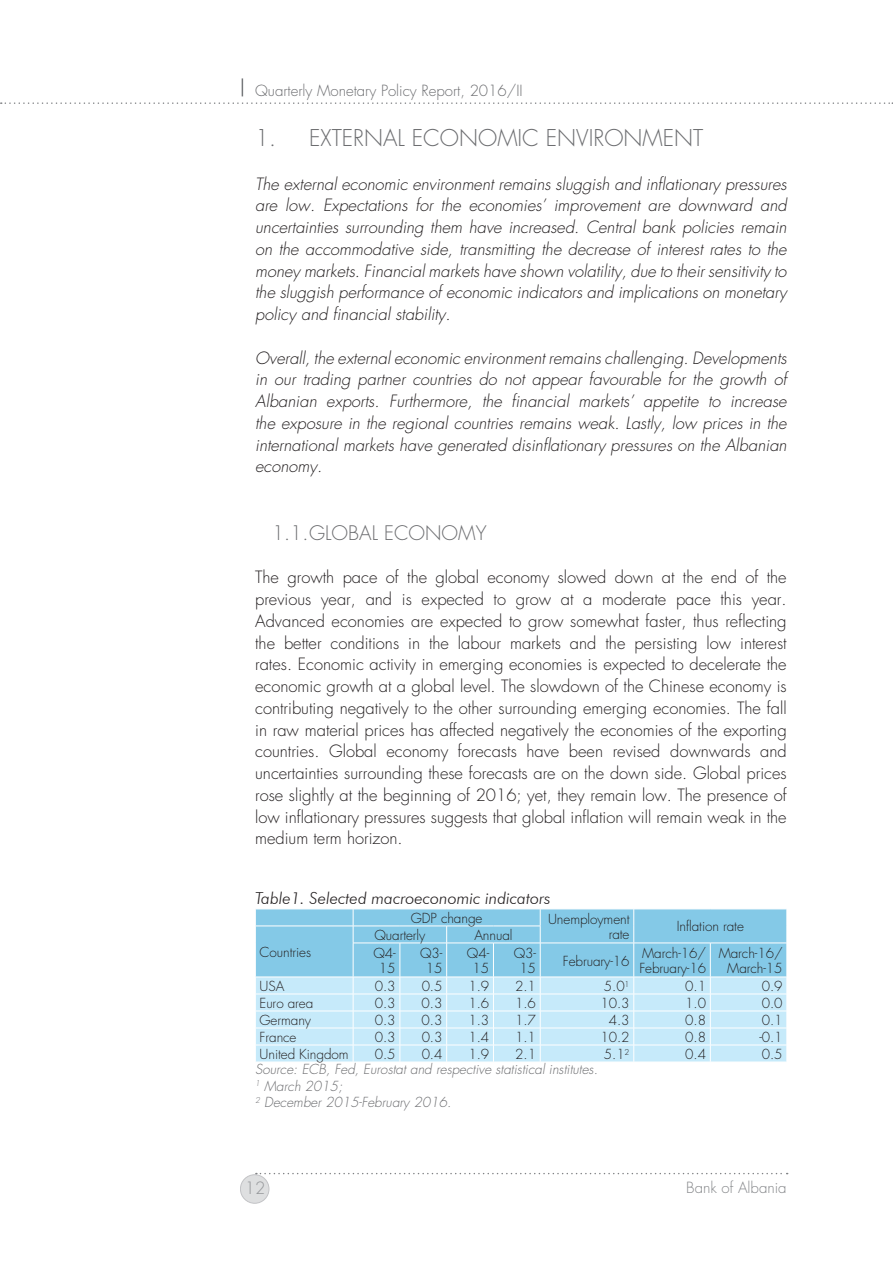
<style>
.page{position:relative;width:893px;height:1263px;background:#fff}
.page>*{position:absolute;margin:0;border:0;box-sizing:border-box;transform-origin:0 0}
.t1{font:300 22.5px "Futura Std";color:#6c6d70}
.t2{font:300 19.5px "Futura Std";color:#6c6d70}
.t3{font:300 16.5px/21.8px "Futura Std";color:#231f20;text-align:justify}
.t4{font:italic 300 16.5px/21.8px "Futura Std";letter-spacing:.005em;color:#231f20;text-align:justify}
.t5{font:italic 300 16.5px "Futura BT";color:#231f20}
.t6{font:300 16.5px "Futura Std";color:#939598}
.t7{font:300 15px "Futura Std";color:#6c6d70}
.t8{font:300 15px "Futura Std";color:#848689}
.t9{font:300 13.5px/15px "Futura Std";letter-spacing:-.005em;color:#231f20;text-align:center}
.t10{font:italic 300 13.5px/16.5px "Futura Std";color:#6c6d70}
</style>
<div class="page">
<svg style="left:1px;top:102px;width:892px;height:2px"></svg>
<svg style="left:242px;top:78px;width:1px;height:18px"></svg>
<div style="left:240px;top:1175px;width:29px;height:28px;background:#dedfe0;border-radius:50%"></div>
<div style="left:240px;top:1174px;width:29px;height:29px;border:1px solid #a8a9ad;border-radius:50%"></div>
<svg style="left:256px;top:1173px;width:532px;height:1px"></svg>
<svg style="left:255px;top:909px;width:532px;height:153px;background:#adddf2"></svg>
<p class="t7" style="left:255px;top:82px;width:269px">Quarterly Monetary Policy Report, 2016/II</p>
<h1 class="t1" style="left:255px;top:124px;width:37px">1. EXTERN</h1>
<h1 class="t1" style="left:383px;top:124px;width:47px">AL ECONO</h1>
<h1 class="t1" style="left:497px;top:124px;width:63px">MIC ENVIRON</h1>
<h1 class="t1" style="left:643px;top:124px;width:35px">MENT</h1>
<p class="t4" style="left:255px;top:173px;width:534px">The external economic environment remains sluggish and inflationary pressures are low. Expectations for the economies’ improvement are downward and uncertainties surrounding them have increased. Central bank policies remain on the accommodative side, transmitting the decrease of interest rates to the money markets. Financial markets have shown volatility, due to their sensitivity to the sluggish performance of economic indicators and implications on monetary policy and financial stability.</p>
<p class="t4" style="left:255px;top:347px;width:533px">Overall, the external economic environment remains challenging. Developments in our trading partner countries do not appear favourable for the growth of Albanian exports. Furthermore, the financial markets’ appetite to increase the exposure in the regional countries remains weak. Lastly, low prices in the international markets have generated disinflationary pressures on the Albanian economy.</p>
<p class="t2" style="left:272px;top:521px;width:128px">1.1.GLOBAL ECONO</p>
<p class="t2" style="left:458px;top:521px;width:30px">MY</p>
<p class="t3" style="left:255px;top:567px;width:533px">The growth pace of the global economy slowed down at the end of the previous year, and is expected to grow at a moderate pace this year.<br>Advanced economies are expected to grow somewhat faster, thus reflecting the better conditions in the labour markets and the persisting low interest rates. Economic activity in emerging economies is expected to decelerate the economic growth at a global level. The slowdown of the Chinese economy is contributing negatively to the other surrounding emerging economies. The fall in raw material prices has affected negatively the economies of the exporting countries. Global economy forecasts have been revised downwards and uncertainties surrounding these forecasts are on the down side. Global prices rose slightly at the beginning of 2016; yet, they remain low. The presence of low inflationary pressures suggests that global inflation will remain weak in the medium term horizon.</p>
<p class="t5" style="left:255px;top:888px;width:297px">Table1. Selected macroeconomic indicators</p>
<p class="t9" style="left:411px;top:911px;width:73px">GDP change</p>
<p class="t9" style="left:548px;top:912px;width:83px;text-align:right">Unemployment rate</p>
<p class="t9" style="left:677px;top:919px;width:69px">I nflation rate</p>
<p class="t9" style="left:260px;top:945px;width:53px">Countries</p>
<p class="t9" style="left:374px;top:928px;width:53px">Quarterly</p>
<p class="t9" style="left:474px;top:928px;width:40px">Annual</p>
<p class="t9" style="left:373px;top:946px;width:24px">Q4-<br>15</p>
<p class="t9" style="left:420px;top:946px;width:24px">Q3-<br>15</p>
<p class="t9" style="left:467px;top:946px;width:24px">Q4-<br>15</p>
<p class="t9" style="left:514px;top:946px;width:24px">Q3-<br>15</p>
<p class="t9" style="left:563px;top:953px;width:68px">February-16</p>
<p class="t9" style="left:639px;top:946px;width:68px;text-align:left">March-16/<br>February-16</p>
<p class="t9" style="left:719px;top:946px;width:65px;text-align:right">March-16/<br>March-15</p>
<p class="t9" style="left:260px;top:979px;width:26px">USA</p>
<p class="t9" style="left:375px;top:979px;width:22px">0.3</p>
<p class="t9" style="left:422px;top:979px;width:22px">0.5</p>
<p class="t9" style="left:468px;top:979px;width:22px">1.9</p>
<p class="t9" style="left:515px;top:979px;width:22px">2.1</p>
<p class="t9" style="left:604px;top:979px;width:27px">5.0<sup>1</sup></p>
<p class="t9" style="left:685px;top:979px;width:22px">0.1</p>
<p class="t9" style="left:762px;top:979px;width:22px">0.9</p>
<p class="t9" style="left:260px;top:996px;width:55px">Euro area</p>
<p class="t9" style="left:375px;top:996px;width:22px">0.3</p>
<p class="t9" style="left:422px;top:996px;width:22px">0.3</p>
<p class="t9" style="left:468px;top:996px;width:22px">1.6</p>
<p class="t9" style="left:515px;top:996px;width:22px">1.6</p>
<p class="t9" style="left:600px;top:996px;width:31px">10.3</p>
<p class="t9" style="left:685px;top:996px;width:22px">1.0</p>
<p class="t9" style="left:762px;top:996px;width:22px">0.0</p>
<p class="t9" style="left:260px;top:1013px;width:53px">Germany</p>
<p class="t9" style="left:375px;top:1013px;width:22px">0.3</p>
<p class="t9" style="left:422px;top:1013px;width:22px">0.3</p>
<p class="t9" style="left:468px;top:1013px;width:22px">1.3</p>
<p class="t9" style="left:515px;top:1013px;width:22px">1.7</p>
<p class="t9" style="left:609px;top:1013px;width:22px">4.3</p>
<p class="t9" style="left:685px;top:1013px;width:22px">0.8</p>
<p class="t9" style="left:762px;top:1013px;width:22px">0.1</p>
<p class="t9" style="left:260px;top:1030px;width:38px">France</p>
<p class="t9" style="left:375px;top:1030px;width:22px">0.3</p>
<p class="t9" style="left:422px;top:1030px;width:22px">0.3</p>
<p class="t9" style="left:468px;top:1030px;width:22px">1.4</p>
<p class="t9" style="left:515px;top:1030px;width:22px">1.1</p>
<p class="t9" style="left:600px;top:1030px;width:31px">10.2</p>
<p class="t9" style="left:685px;top:1030px;width:22px">0.8</p>
<p class="t9" style="left:759px;top:1030px;width:25px">-0.1</p>
<p class="t9" style="left:260px;top:1047px;width:91px">United Kingdom</p>
<p class="t9" style="left:375px;top:1047px;width:22px">0.5</p>
<p class="t9" style="left:422px;top:1047px;width:22px">0.4</p>
<p class="t9" style="left:468px;top:1047px;width:22px">1.9</p>
<p class="t9" style="left:515px;top:1047px;width:22px">2.1</p>
<p class="t9" style="left:604px;top:1047px;width:27px">5.1<sup>2</sup></p>
<p class="t9" style="left:685px;top:1047px;width:22px">0.4</p>
<p class="t9" style="left:762px;top:1047px;width:22px">0.5</p>
<p class="t10" style="left:255px;top:1062px;width:344px">Source: ECB , Fed, Eurostat and respective statistical institutes.<br><sup>1</sup> March 2015;<br><sup>2</sup> December 2015-February 2016.</p>
<p class="t6" style="left:245px;top:1178px;width:22px">12</p>
<p class="t8" style="left:686px;top:1178px;width:102px">Bank of Albania</p>
</div>
